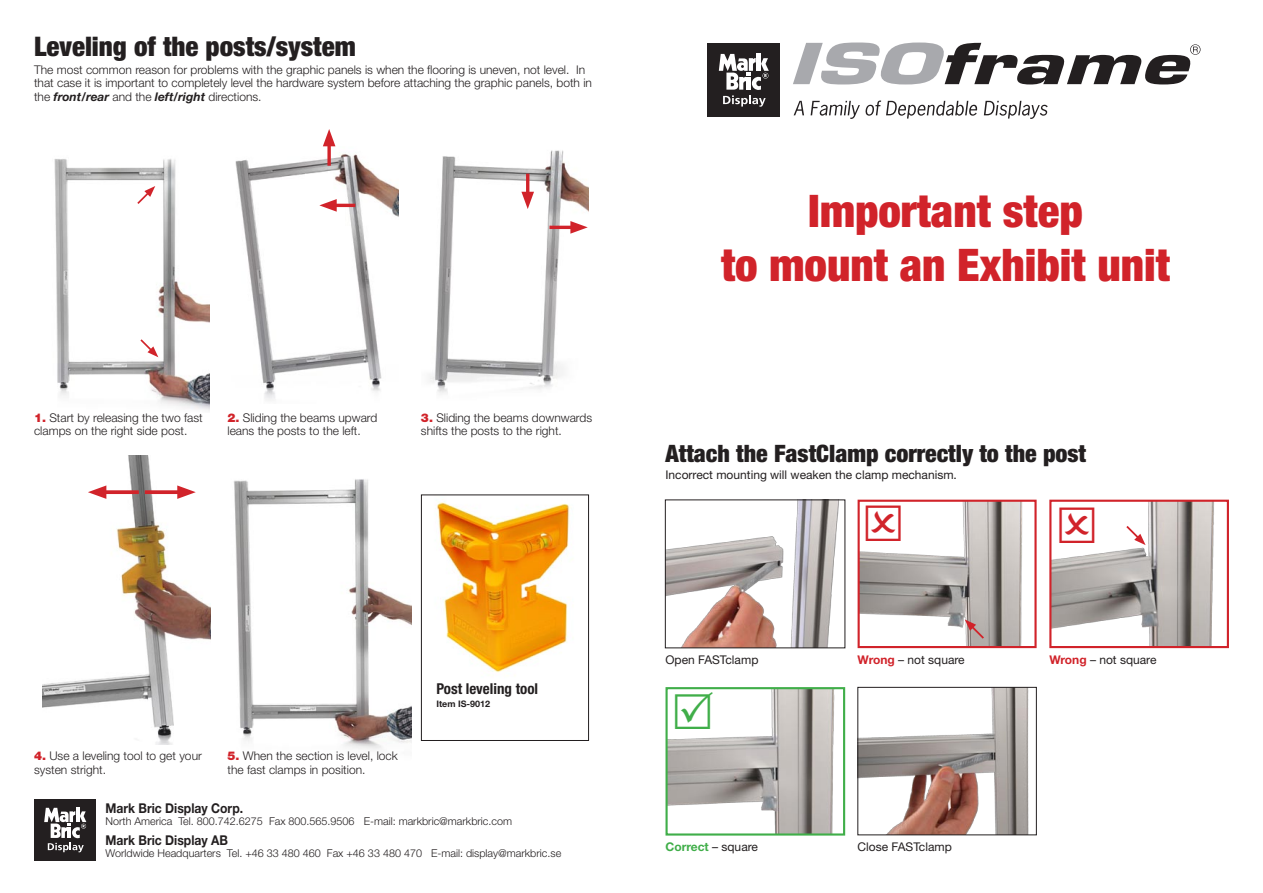
<style>
.page{position:relative;width:1263px;height:893px;background:#fff}
.page>*{position:absolute;margin:0;border:0;box-sizing:border-box;transform-origin:0 0}
.t1{font:900 condensed 45px/54px "Helvetica Neue";color:#d1232a;text-align:center}
.t2{font:900 condensed 27px "Helvetica Neue";color:#231f20}
.t3{font:900 condensed 24px "Helvetica Neue";color:#231f20}
.t4{font:700 condensed 15px "Helvetica Neue";color:#231f20}
.t5{font:700 13.5px "Helvetica Neue";color:#231f20;scale:.9 1}
.t6{font:300 12px/13.5px "Helvetica Neue";color:#231f20}
.t7{font:12px "Helvetica Neue";color:#231f20}
.t8{font:700 12px "Helvetica Neue";color:#40ae49}
.t9{font:300 10.8px "Helvetica Neue";color:#231f20}
._3{font:700 9px "Helvetica Neue";color:#231f20}
.s1{font-weight:700;font-style:italic}
.s2{font-weight:900;color:#d1232a}
.s3{font-weight:400;color:#231f20}
.s4{font-weight:700;color:#d1232a}
</style>
<div class="page">
<div style="left:707px;top:43px;width:73px;height:73px;background:#231f20"></div>
<svg style="left:719px;top:54px;width:50px;height:53px"></svg>
<svg style="left:793px;top:43px;width:407px;height:41px"></svg>
<svg style="left:794px;top:101px;width:10px;height:14px"></svg>
<svg style="left:811px;top:101px;width:166px;height:18px"></svg>
<svg style="left:984px;top:101px;width:64px;height:18px"></svg>
<img style="left:667px;top:502px;width:172px;height:144px">
<div style="left:665px;top:500px;width:180px;height:148px;border:1px solid #231f20"></div>
<img style="left:1052px;top:503px;width:162px;height:142px">
<div style="left:1049px;top:500px;width:180px;height:148px;border:2px solid #d1232a"></div>
<img style="left:860px;top:503px;width:163px;height:142px">
<div style="left:857px;top:500px;width:179px;height:148px;border:2px solid #d1232a"></div>
<img style="left:668px;top:690px;width:167px;height:143px">
<div style="left:665px;top:687px;width:180px;height:149px;border:2px solid #40ae49"></div>
<img style="left:859px;top:689px;width:170px;height:144px">
<div style="left:857px;top:687px;width:179px;height:148px;border:1px solid #231f20"></div>
<svg style="left:965px;top:619px;width:21px;height:22px"></svg>
<svg style="left:1124px;top:524px;width:21px;height:21px"></svg>
<img style="left:54px;top:159px;width:155px;height:252px">
<img style="left:235px;top:154px;width:163px;height:247px">
<img style="left:430px;top:150px;width:159px;height:244px">
<img style="left:43px;top:455px;width:168px;height:289px">
<img style="left:234px;top:479px;width:177px;height:271px">
<svg style="left:327px;top:146px;width:4px;height:20px"></svg>
<svg style="left:323px;top:129px;width:12px;height:17px"></svg>
<hr style="left:330px;top:204px;width:25px;height:3px;background:#d1232a">
<svg style="left:319px;top:199px;width:18px;height:13px"></svg>
<hr style="left:526px;top:174px;width:3px;height:24px;background:#d1232a">
<svg style="left:521px;top:192px;width:13px;height:17px"></svg>
<hr style="left:549px;top:226px;width:28px;height:3px;background:#d1232a">
<svg style="left:570px;top:221px;width:18px;height:13px"></svg>
<svg style="left:106px;top:490px;width:33px;height:4px"></svg>
<svg style="left:88px;top:485px;width:18px;height:14px"></svg>
<svg style="left:145px;top:490px;width:32px;height:4px"></svg>
<svg style="left:177px;top:485px;width:19px;height:14px"></svg>
<svg style="left:139px;top:338px;width:19px;height:19px"></svg>
<svg style="left:135px;top:186px;width:20px;height:20px"></svg>
<img style="left:437px;top:502px;width:133px;height:171px">
<div style="left:421px;top:494px;width:168px;height:247px;border:1px solid #231f20"></div>
<div style="left:34px;top:799px;width:62px;height:61px;background:#231f20"></div>
<hr style="left:76px;top:807px;width:3px;height:15px;background:#fff">
<svg style="left:44px;top:808px;width:42px;height:44px"></svg>
<svg style="left:675px;top:691px;width:38px;height:38px"></svg>
<svg style="left:866px;top:505px;width:35px;height:36px"></svg>
<svg style="left:1059px;top:508px;width:35px;height:35px"></svg>
<p class="t2" style="left:34px;top:30px;width:323px">Leveling of the posts/system</p>
<p class="t6" style="left:34px;top:62px;width:559px">The most common reason for problems with the graphic panels is when the flooring is uneven, not level. In that case it is important to completely level the hardware system before attaching the graphic panels, both in the <span class="s1">front/rear</span> and the <span class="s1">left/right</span> directions.</p>
<p class="t6" style="left:34px;top:410px;width:170px"><span class="s2">1.</span> Start by releasing the two fast clamps on the right side post.</p>
<p class="t6" style="left:227px;top:410px;width:151px"><span class="s2">2.</span> Sliding the beams upward leans the posts to the left.</p>
<p class="t6" style="left:421px;top:410px;width:173px"><span class="s2">3.</span> Sliding the beams downwards shifts the posts to the right.</p>
<p class="t6" style="left:34px;top:749px;width:169px"><span class="s2">4.</span> Use a leveling tool to get your systen stright.</p>
<p class="t6" style="left:227px;top:749px;width:172px"><span class="s2">5.</span> When the section is level, lock the fast clamps in position.</p>
<p class="t4" style="left:436px;top:680px;width:103px">Post leveling tool</p>
<p class="_3" style="left:436px;top:698px;width:55px">Item IS-9012</p>
<p class="t5" style="left:105px;top:799px;width:154px">Mark Bric Display Corp.</p>
<p class="t9" style="left:105px;top:814px;width:408px">North America Tel. 800.742.6275 Fax 800.565.9506 E-mail: markbric@markbric.com</p>
<p class="t5" style="left:105px;top:831px;width:138px">Mark Bric Display AB</p>
<p class="t9" style="left:105px;top:846px;width:457px">Worldwide Headquarters Tel. +46 33 480 460 Fax +46 33 480 470 E-mail: display@markbric.se</p>
<p class="t1" style="left:721px;top:183px;width:450px">Important step<br>to mount an Exhibit unit</p>
<p class="t3" style="left:665px;top:438px;width:422px">Attach the FastClamp correctly to the post</p>
<p class="t7" style="left:665px;top:468px;width:293px">Incorrect mounting will weaken the clamp mechanism.</p>
<p class="t7" style="left:665px;top:652px;width:94px">Open FASTclamp</p>
<p class="t8" style="left:665px;top:840px;width:94px">Correct <span class="s3">– square</span></p>
<p class="t7" style="left:857px;top:652px;width:109px"><span class="s4">Wrong</span> – not square</p>
<p class="t7" style="left:1049px;top:652px;width:109px"><span class="s4">Wrong</span> – not square</p>
<p class="t7" style="left:857px;top:840px;width:96px">Close FASTclamp</p>
</div>
